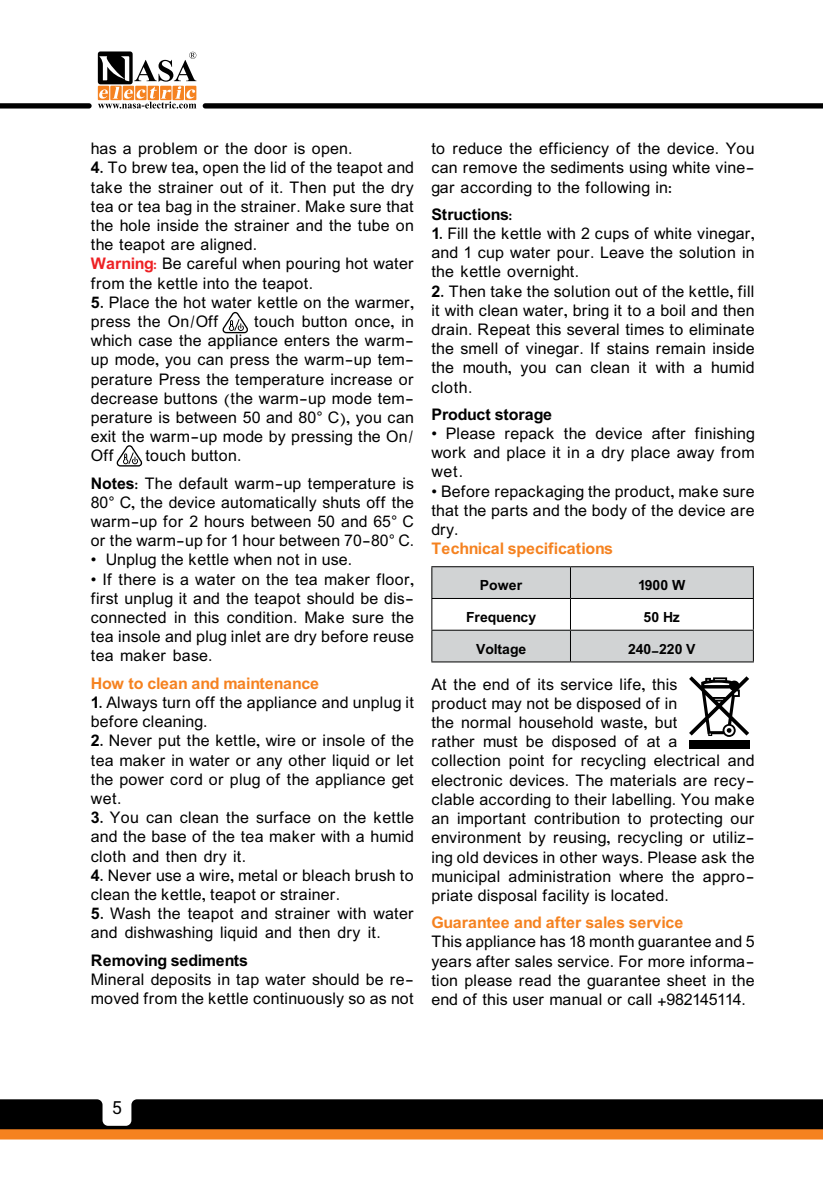
<style>
.page{position:relative;width:823px;height:1191px;background:#fff}
.page>*{position:absolute;margin:0;border:0;box-sizing:border-box;transform-origin:0 0}
.t1{font:18px "Vazir";color:#000}
.t2{font:16px/19.2px "IRAN";letter-spacing:-.005em;color:#000}
.t3{font:700 16px "IRAN";letter-spacing:-.005em;color:#f58220}
.t4{font:700 16px "IRAN";letter-spacing:-.005em;color:#000}
.t5{font:700 14px "IRAN";color:#000}
.s1{font-weight:700}
.s2{font-weight:700;color:#ed2124}
</style>
<div class="page">
<svg style="left:0;top:1099px;width:822px;height:40px;background:#43270f"></svg>
<svg style="left:202px;top:103px;width:620px;height:5px;background:#0c0c0c"></svg>
<svg style="left:0;top:103px;width:92px;height:5px"></svg>
<svg style="left:98px;top:51px;width:98px;height:57px"></svg>
<svg style="left:432px;top:567px;width:320px;height:94px"></svg>
<hr style="left:431px;top:566px;width:139px;height:1px;background:#000">
<hr style="left:431px;top:567px;width:1px;height:31px;background:#000">
<hr style="left:570px;top:566px;width:183px;height:1px;background:#000">
<hr style="left:569px;top:567px;width:1px;height:31px;background:#000">
<hr style="left:752px;top:567px;width:1px;height:31px;background:#000">
<hr style="left:431px;top:598px;width:139px;height:1px;background:#000">
<hr style="left:431px;top:599px;width:1px;height:30px;background:#000">
<hr style="left:570px;top:598px;width:183px;height:1px;background:#000">
<hr style="left:569px;top:599px;width:1px;height:30px;background:#000">
<hr style="left:752px;top:599px;width:1px;height:30px;background:#000">
<hr style="left:431px;top:629px;width:139px;height:1px;background:#000">
<hr style="left:431px;top:630px;width:1px;height:31px;background:#000">
<hr style="left:570px;top:629px;width:183px;height:1px;background:#000">
<hr style="left:569px;top:630px;width:1px;height:31px;background:#000">
<hr style="left:752px;top:630px;width:1px;height:31px;background:#000">
<hr style="left:431px;top:661px;width:139px;height:1px;background:#000">
<hr style="left:570px;top:661px;width:183px;height:1px;background:#000">
<svg style="left:689px;top:676px;width:59px;height:61px"></svg>
<div style="left:688px;top:741px;width:60px;height:8px;background:#000"></div>
<svg style="left:116px;top:445px;width:26px;height:21px"></svg>
<svg style="left:222px;top:312px;width:26px;height:21px"></svg>
<p class="t2" style="left:91px;top:139px;width:263px">has a problem or the door is open.</p>
<p class="t2" style="left:91px;top:158px;width:325px"><span class="s1">4.</span> To brew tea, open the lid of the teapot and take the strainer out of .i t Then put the dry tea or tea bag in the strainer. Make sure that the hole inside the strainer and the tube on the teapot are aligned.<br><span class="s2">Warning:</span> Be careful when pouring hot water from the kettle into the teapot.</p>
<p class="t2" style="left:91px;top:293px;width:325px;text-align:right"><span class="s1">5.</span> Place the hot water kettle on the warmer, touch button once, in</p>
<p class="t2" style="left:91px;top:312px;width:130px">press the On/Off</p>
<p class="t2" style="left:91px;top:331px;width:325px">which case the appliance enters the warm-</p>
<p class="t2" style="left:91px;top:350px;width:325px">up mode, you can press the warm-up tem-</p>
<p class="t2" style="left:91px;top:369px;width:325px">perature Press the temperature increase or</p>
<p class="t2" style="left:91px;top:389px;width:325px">decrease buttons (the warm-up mode tem-</p>
<p class="t2" style="left:145px;top:427px;width:270px;text-indent:-55px">exit the warm-up mode by pressing the On/ touch button.</p>
<p class="t2" style="left:91px;top:408px;width:325px">perature is between 50 and 80° C ,) you can</p>
<p class="t2" style="left:91px;top:442px;width:325px;line-height:27.2px">Off<br><span class="s1">Notes:</span> The default warm-up temperature is</p>
<p class="t2" style="left:91px;top:493px;width:325px">80° C, the device automatically shuts off the</p>
<p class="t2" style="left:91px;top:512px;width:325px">warm-up for 2 hours between 50 and 65° C</p>
<p class="t2" style="left:91px;top:531px;width:325px">or the warm-up for 1 hour between 70-80° C.</p>
<p class="t2" style="left:106px;top:550px;width:248px">Unplug the kettle when not in use.</p>
<p class="t2" style="left:91px;top:550px;width:7px">•</p>
<p class="t2" style="left:91px;top:569px;width:325px">• If there is a water on the tea maker floor,</p>
<p class="t2" style="left:91px;top:608px;width:325px">connected in this condition. Make sure the</p>
<p class="t2" style="left:91px;top:589px;width:325px">first unplug it and the teapot should be dis-</p>
<p class="t2" style="left:91px;top:627px;width:325px">tea insole and plug inlet are dry before reuse tea maker base.</p>
<p class="t3" style="left:91px;top:674px;width:230px">How to clean and maintenance</p>
<p class="t2" style="left:91px;top:693px;width:325px"><span class="s1">1.</span> Always turn off the appliance and unplug it before cleaning.</p>
<p class="t2" style="left:91px;top:731px;width:325px;text-align:justify"><span class="s1">2.</span> Never put the kettle, wire or insole of the tea maker in water or any other liquid or let the power cord or plug of the appliance get wet.</p>
<p class="t2" style="left:91px;top:808px;width:325px;text-align:justify"><span class="s1">3.</span> You can clean the surface on the kettle and the base of the tea maker with a humid cloth and then dry .i t</p>
<p class="t2" style="left:91px;top:865px;width:325px"><span class="s1">4.</span> Never use a wire, metal or bleach brush to clean the kettle, teapot or strainer.</p>
<p class="t2" style="left:91px;top:904px;width:325px"><span class="s1">5.</span> Wash the teapot and strainer with water and dishwashing liquid and then dry .i t</p>
<p class="t4" style="left:91px;top:950px;width:158px">Removing sediments</p>
<p class="t2" style="left:91px;top:989px;width:325px">moved from the kettle continuously so as not</p>
<p class="t2" style="left:91px;top:969px;width:325px">Mineral deposits in tap water should be re-</p>
<p class="t2" style="left:431px;top:139px;width:325px">to reduce the efficiency of the device. You</p>
<p class="t2" style="left:431px;top:177px;width:242px">gar according to the following in:</p>
<p class="t2" style="left:431px;top:158px;width:325px">can remove the sediments using white vine-</p>
<p class="t4" style="left:431px;top:205px;width:83px">Structions:</p>
<p class="t2" style="left:431px;top:224px;width:325px;text-align:justify"><span class="s1">1.</span> Fill the kettle with 2 cups of white vinegar, and 1 cup water pour. Leave the solution in the kettle overnight.</p>
<p class="t2" style="left:431px;top:281px;width:325px;text-align:right"><span class="s1">2.</span> Then take the solution out of the kettle, fill it with clean water, bring it to a boil and then drain. Repeat this several times to eliminate the smell of vinegar. If stains remain inside humid</p>
<p class="t2" style="left:431px;top:358px;width:42px">the cloth.</p>
<p class="t4" style="left:431px;top:405px;width:122px">Product storage</p>
<p class="t2" style="left:462px;top:358px;width:51px">mouth,</p>
<p class="t2" style="left:590px;top:358px;width:41px">clean</p>
<p class="t2" style="left:638px;top:358px;width:10px">it</p>
<p class="t2" style="left:655px;top:358px;width:31px">with</p>
<p class="t2" style="left:520px;top:358px;width:28px">you</p>
<p class="t2" style="left:555px;top:358px;width:28px">can</p>
<p class="t2" style="left:693px;top:358px;width:11px">a</p>
<p class="t2" style="left:651px;top:424px;width:36px">after</p>
<p class="t2" style="left:694px;top:424px;width:61px">finishing</p>
<p class="t2" style="left:445px;top:424px;width:51px">Please</p>
<p class="t2" style="left:504px;top:424px;width:52px">repack</p>
<p class="t2" style="left:563px;top:424px;width:24px">the</p>
<p class="t2" style="left:595px;top:424px;width:49px">device</p>
<p class="t2" style="left:431px;top:424px;width:325px">•<br>work and place it in a dry place away from wet.</p>
<p class="t2" style="left:431px;top:481px;width:325px;text-align:justify">• Before repackaging the product, make sure that the parts and the body of the device are dry.</p>
<p class="t3" style="left:431px;top:539px;width:183px">Technical specifications</p>
<p class="t5" style="left:638px;top:577px;width:49px">1900 W</p>
<p class="t5" style="left:479px;top:577px;width:44px">Power</p>
<p class="t5" style="left:465px;top:609px;width:72px">Frequency</p>
<p class="t5" style="left:643px;top:609px;width:38px">50 Hz</p>
<p class="t5" style="left:627px;top:641px;width:69px">240-220 V</p>
<p class="t5" style="left:475px;top:641px;width:52px">Voltage</p>
<p class="t2" style="left:431px;top:674px;width:248px;text-align:right">At the end of its service life, this product may not be disposed of in the normal household waste, but a</p>
<p class="t2" style="left:624px;top:732px;width:16px">of</p>
<p class="t2" style="left:431px;top:732px;width:45px">rather</p>
<p class="t2" style="left:525px;top:732px;width:20px">be</p>
<p class="t2" style="left:551px;top:732px;width:66px">disposed</p>
<p class="t2" style="left:482px;top:732px;width:37px">must</p>
<p class="t2" style="left:646px;top:732px;width:16px">at</p>
<p class="t2" style="left:552px;top:751px;width:22px">for</p>
<p class="t2" style="left:431px;top:751px;width:71px">collection</p>
<p class="t2" style="left:431px;top:789px;width:325px">clable according to their labelling. You make</p>
<p class="t2" style="left:508px;top:751px;width:37px">point</p>
<p class="t2" style="left:580px;top:751px;width:67px">recycling</p>
<p class="t2" style="left:653px;top:751px;width:68px">electrical</p>
<p class="t2" style="left:727px;top:751px;width:28px">and</p>
<p class="t2" style="left:431px;top:770px;width:325px">electronic devices. The materials are recy-</p>
<p class="t2" style="left:730px;top:809px;width:26px">our</p>
<p class="t2" style="left:457px;top:809px;width:71px">important</p>
<p class="t2" style="left:533px;top:809px;width:88px">contribution</p>
<p class="t2" style="left:649px;top:809px;width:74px">protecting</p>
<p class="t2" style="left:627px;top:809px;width:16px">to</p>
<p class="t2" style="left:431px;top:809px;width:20px">an</p>
<p class="t2" style="left:431px;top:847px;width:325px">ing old devices in other ways. Please ask the</p>
<p class="t2" style="left:431px;top:828px;width:325px">environment by reusing, recycling or utiliz-</p>
<p class="t2" style="left:431px;top:866px;width:71px">municipal</p>
<p class="t3" style="left:431px;top:913px;width:253px">Guarantee and after sales service</p>
<p class="t2" style="left:431px;top:932px;width:325px">This appliance has 18 month guarantee and 5</p>
<p class="t2" style="left:431px;top:970px;width:325px">tion please read the guarantee sheet in the</p>
<p class="t2" style="left:508px;top:866px;width:104px">administration</p>
<p class="t2" style="left:619px;top:866px;width:46px">where</p>
<p class="t2" style="left:671px;top:866px;width:24px">the</p>
<p class="t2" style="left:702px;top:866px;width:53px">appro-</p>
<p class="t2" style="left:431px;top:885px;width:239px">priate disposal facility is located.</p>
<p class="t2" style="left:431px;top:951px;width:325px">years after sales service. For more informa-</p>
<p class="t2" style="left:431px;top:989px;width:316px">end of this user manual or call +982145114.</p>
<p class="t1" style="left:112px;top:1093px;width:12px">5</p>
</div>
